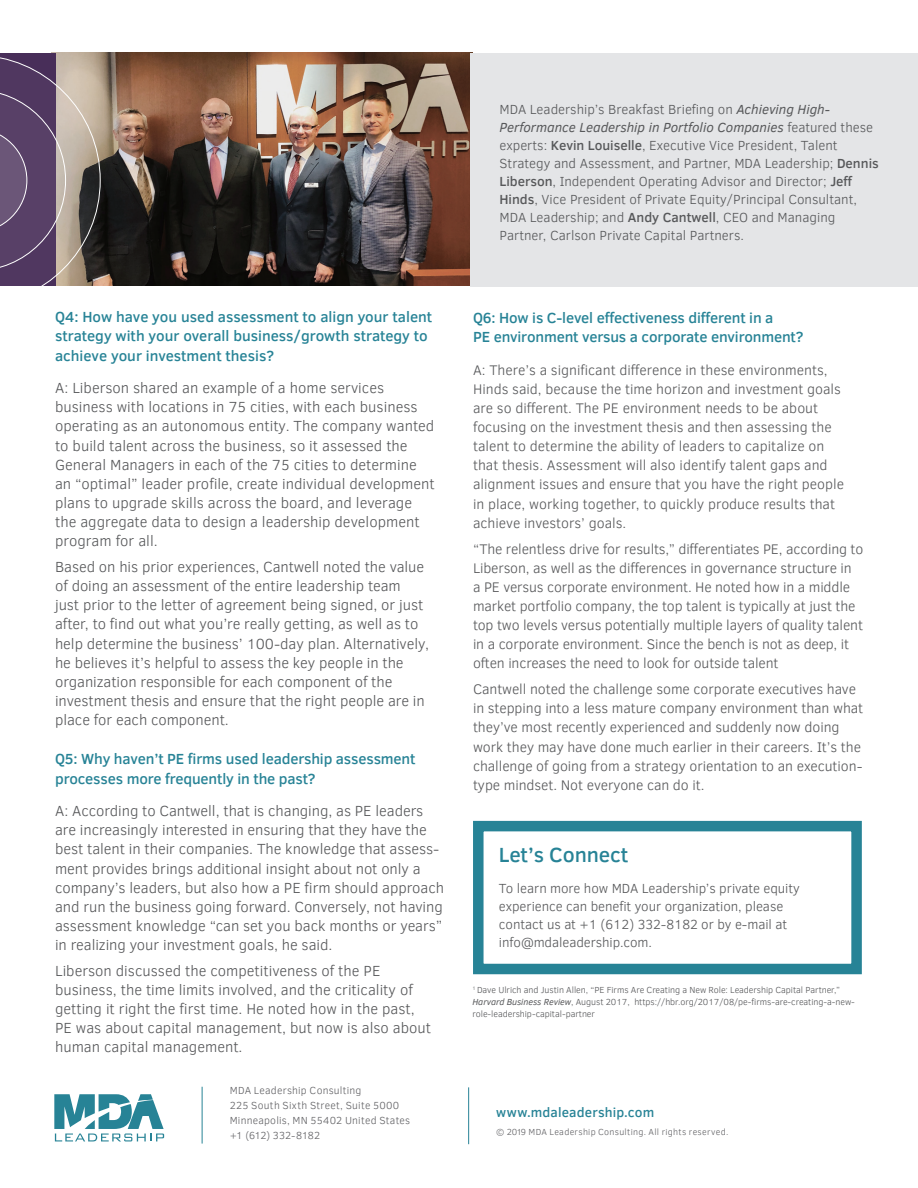
<style>
.page{position:relative;width:918px;height:1188px;background:#fff}
.page>*{position:absolute;margin:0;border:0;box-sizing:border-box;transform-origin:0 0}
.t1{font:500 21px "Clear Sans";letter-spacing:-.005em;color:#278396}
.t2{font:300 15px/19.2px "Clear Sans";letter-spacing:-.005em;color:#57585a}
.t3{font:500 15px/19.2px "Clear Sans";letter-spacing:-.01em;color:#278396}
.t4{font:300 14.25px/19px "Clear Sans";letter-spacing:-.005em;color:#57585a}
.t5{font:300 13.5px/18px "Clear Sans";color:#57585a}
.t6{font:500 13.5px "Clear Sans";letter-spacing:.01em;color:#278396}
.t7{font:300 10.5px/15px "Clear Sans";letter-spacing:.02em;color:#636366}
.t8{font:300 9px/12px "Clear Sans";letter-spacing:-.005em;color:#57585a}
.t9{font:300 9px "Clear Sans";letter-spacing:.03em;color:#636366}
.s1{font-weight:400;font-style:italic}
.s2{font-weight:500}
</style>
<div class="page">
<img style="left:55px;top:53px;width:416px;height:232px">
<div style="left:471px;top:53px;width:447px;height:233px;background:#e4e5e7"></div>
<svg style="left:0;top:55px;width:100px;height:231px;background:#786677"></svg>
<svg style="left:54px;top:1094px;width:110px;height:47px"></svg>
<hr style="left:202px;top:1087px;width:1px;height:57px;background:#278396">
<hr style="left:468px;top:1087px;width:1px;height:57px;background:#278396">
<div style="left:473px;top:821px;width:389px;height:153px;background:#fff;border:10px solid #278396"></div>
<p class="t3" style="left:55px;top:307px;width:379px">Q4: How have you used assessment to align your talent strategy with your overall business/growth strategy to achieve your investment thesis?</p>
<p class="t2" style="left:55px;top:378px;width:381px">A: Liberson shared an example of a home services business with locations in 75 cities, with each business operating as an autonomous entity. The company wanted to build talent across the business, so it assessed the General Managers in each of the 75 cities to determine an “optimal” leader profile, create individual development plans to upgrade skills across the board, and leverage the aggregate data to design a leadership development program for all.</p>
<p class="t2" style="left:55px;top:557px;width:375px">Based on his prior experiences, Cantwell noted the value of doing an assessment of the entire leadership team<br>just prior to the letter of agreement being signed, or just after, to find out what you’re really getting, as well as to help determine the business’ 100-day plan. Alternatively, he believes it’s helpful to assess the key people in the organization responsible for each component of the investment thesis and ensure that the right people are in place for each component.</p>
<p class="t3" style="left:55px;top:749px;width:362px">Q5: Why haven’t PE firms used leadership assessment processes more frequently in the past?</p>
<p class="t2" style="left:55px;top:801px;width:391px">A: According to Cantwell, that is changing, as PE leaders are increasingly interested in ensuring that they have the best talent in their companies. The knowledge that assess&shy;ment provides brings additional insight about not only a company’s leaders, but also how a PE firm should approach and run the business going forward. Conversely, not having assessment knowledge “can set you back months or years” in realizing your investment goals, he said.</p>
<p class="t2" style="left:55px;top:961px;width:378px">Liberson discussed the competitiveness of the PE business, the time limits involved, and the criticality of getting it right the first time. He noted how in the past, PE was about capital management, but now is also about human capital management.</p>
<p class="t7" style="left:230px;top:1083px;width:182px">MDA Leadership Consulting<br>225 South Sixth Street, Suite 5000<br>Minneapolis, MN 55402 United States +1 (612) 332-8182</p>
<p class="t5" style="left:500px;top:100px;width:381px">MDA Leadership’s Breakfast Briefing on <span class="s1">Achieving High-Performance Leadership in Portfolio Companies</span> featured these experts: <span class="s2">Kevin Louiselle</span>, Executive Vice President, Talent Strategy and Assessment, and Partner, MDA Leadership; <span class="s2">Dennis Liberson</span>, Independent Operating Advisor and Director; <span class="s2">Jeff Hinds</span>, Vice President of Private Equity/Principal Consultant, MDA Leadership; and <span class="s2">Andy Cantwell</span>, CEO and Managing Partner, Carlson Private Capital Partners.</p>
<p class="t3" style="left:473px;top:308px;width:332px">Q6: How is C-level effectiveness different in a<br>PE environment versus a corporate environment?</p>
<p class="t4" style="left:473px;top:360px;width:372px">A: There’s a significant difference in these environments, Hinds said, because the time horizon and investment goals are so different. The PE environment needs to be about focusing on the investment thesis and then assessing the talent to determine the ability of leaders to capitalize on that thesis. Assessment will also identify talent gaps and alignment issues and ensure that you have the right people in place, working together, to quickly produce results that achieve investors’ goals.</p>
<p class="t4" style="left:473px;top:539px;width:392px">“The relentless drive for results,” differentiates PE, according to Liberson, as well as the differences in governance structure in<br>a PE versus corporate environment. He noted how in a middle market portfolio company, the top talent is typically at just the top two levels versus potentially multiple layers of quality talent in a corporate environment. Since the bench is not as deep, it often increases the need to look for outside talent</p>
<p class="t4" style="left:473px;top:680px;width:392px">Cantwell noted the challenge some corporate executives have in stepping into a less mature company environment than what they’ve most recently experienced and suddenly now doing work they may have done much earlier in their careers. It’s the challenge of going from a strategy orientation to an execution&shy;type mindset. Not everyone can do it.</p>
<h1 class="t1" style="left:499px;top:840px;width:131px">Let’s Connect</h1>
<p class="t5" style="left:499px;top:880px;width:302px">To learn more how MDA Leadership’s private equity experience can benefit your organization, please contact us at +1 (612) 332-8182 or by e-mail at info@mdaleadership.com.</p>
<p class="t8" style="left:472px;top:984px;width:384px"><sup>1</sup> Dave Ulrich and Justin Allen, “PE Firms Are Creating a New Role: Leadership Capital Partner,”<br><span class="s1">Harvard Business Review</span>, August 2017, https://hbr.org/2017/08/pe-firms-are-creating-a-new&shy;role-leadership-capital-partner</p>
<p class="t6" style="left:496px;top:1103px;width:160px">www.mdaleadership.com</p>
<p class="t9" style="left:496px;top:1126px;width:234px">© 2019 MDA Leadership Consulting. All rights reserved.</p>
</div>
